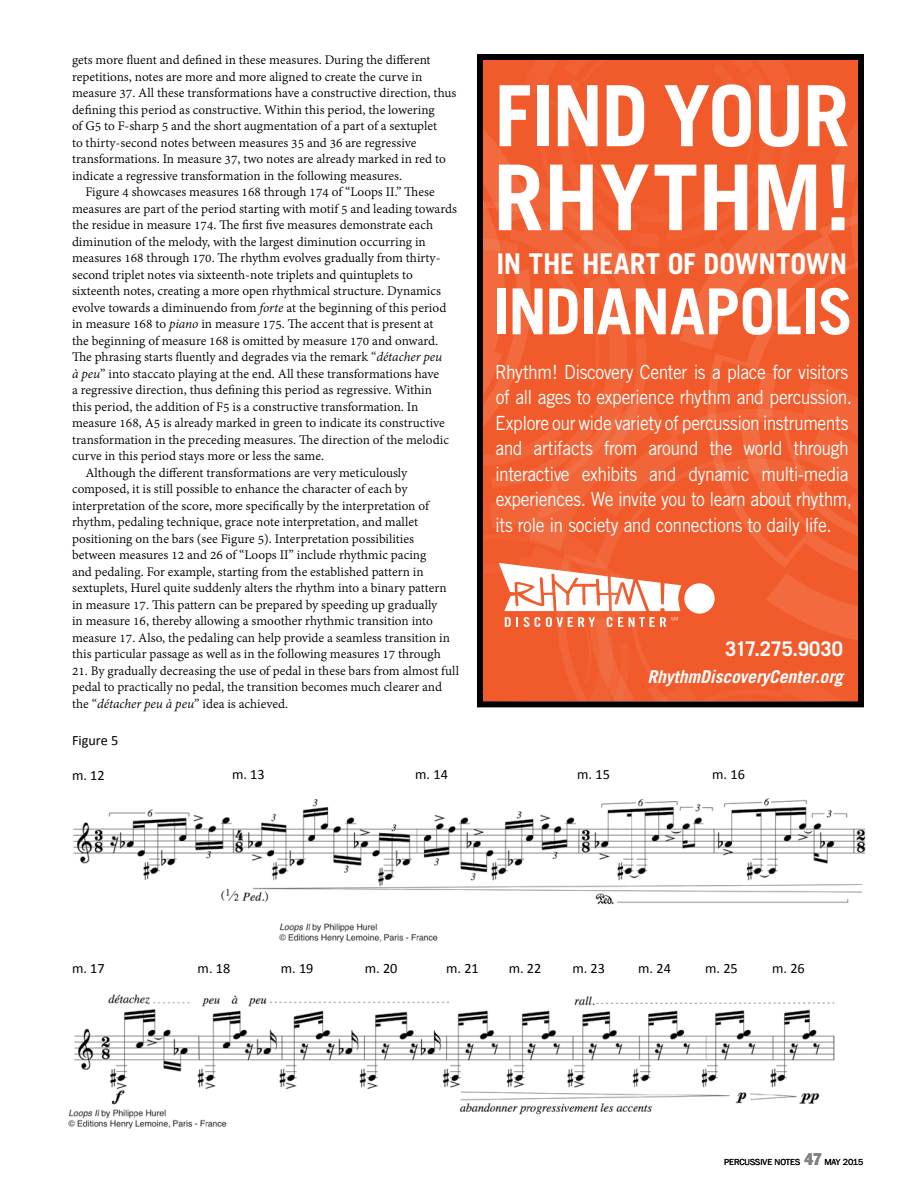
<style>
.page{position:relative;width:918px;height:1188px;background:#fff}
.page>*{position:absolute;margin:0;border:0;box-sizing:border-box;transform-origin:0 0}
.t1{font:700 90.9px "Trade Gothic";color:#fff}
.t2{font:700 84.45px "Trade Gothic";letter-spacing:-.025em;color:#fff}
.t3{font:700 63.6px "Trade Gothic";letter-spacing:-.01em;color:#fff}
.t4{font:700 28.65px "Trade Gothic";letter-spacing:-.005em;color:#fff}
.t5{font:700 20.25px "Trade Gothic";letter-spacing:-.005em;color:#fff}
.t6{font:19.5px/25.5px "Trade Gothic";letter-spacing:-.03em;color:#fff;scale:.9 1}
.t7{font:italic 700 17.7px "Trade Gothic";letter-spacing:-.005em;color:#fff}
.t8{font:14.25px/16.5px "Adobe Devanagari";color:#000}
.t9{font:14.25px "Calibri";color:#000}
.t10{font:9px "Franklin Gothic";color:#000}
.s1{font-style:italic}
.s2{font-stretch:condensed;font-size:16.5px;color:#808285}
</style>
<div class="page">
<img style="left:73px;top:798px;width:793px;height:145px">
<img style="left:68px;top:994px;width:767px;height:135px">
<svg style="left:484px;top:61px;width:373px;height:639px;background:#f16234"></svg>
<div style="left:477px;top:54px;width:387px;height:653px;border:6px solid #000"></div>
<p class="t8" style="left:72px;top:53px;width:360px">gets more fluent and defined in these measures. During the different</p>
<p class="t8" style="left:72px;top:69px;width:352px">repetitions, notes are more and more aligned to create the curve in</p>
<p class="t8" style="left:72px;top:86px;width:386px">measure 37. All these transformations have a constructive direction, thus</p>
<p class="t8" style="left:72px;top:102px;width:364px">defining this period as constructive. Within this period, the lowering</p>
<p class="t8" style="left:72px;top:119px;width:367px">of G5 to F-sharp 5 and the short augmentation of a part of a sextuplet</p>
<p class="t8" style="left:72px;top:135px;width:346px">to thirty-second notes between measures 35 and 36 are regressive</p>
<p class="t8" style="left:72px;top:152px;width:375px">transformations. In measure 37, two notes are already marked in red to</p>
<p class="t8" style="left:72px;top:168px;width:332px">indicate a regressive transformation in the following measures.</p>
<p class="t8" style="left:85px;top:185px;width:351px">Figure 4 showcases measures 168 through 174 of “Loops II.” These</p>
<p class="t8" style="left:72px;top:201px;width:386px">measures are part of the period starting with motif 5 and leading towards</p>
<p class="t8" style="left:72px;top:218px;width:363px">the residue in measure 174. The first five measures demonstrate each</p>
<p class="t8" style="left:72px;top:234px;width:355px">diminution of the melody, with the largest diminution occurring in</p>
<p class="t8" style="left:72px;top:251px;width:370px">measures 168 through 170. The rhythm evolves gradually from thirty-</p>
<p class="t8" style="left:72px;top:267px;width:342px">second triplet notes via sixteenth-note triplets and quintuplets to</p>
<p class="t8" style="left:72px;top:284px;width:371px">sixteenth notes, creating a more open rhythmical structure. Dynamics</p>
<p class="t8" style="left:72px;top:300px;width:376px">evolve towards a diminuendo from <span class="s1">forte</span> at the beginning of this period</p>
<p class="t8" style="left:72px;top:317px;width:363px">in measure 168 to <span class="s1">piano</span> in measure 175. The accent that is present at</p>
<p class="t8" style="left:72px;top:333px;width:368px">the beginning of measure 168 is omitted by measure 170 and onward.</p>
<p class="t8" style="left:72px;top:350px;width:372px">The phrasing starts fluently and degrades via the remark “<span class="s1">détacher peu</span></p>
<p class="t8" style="left:72px;top:366px;width:369px"><span class="s1">à peu</span>” into staccato playing at the end. All these transformations have</p>
<p class="t8" style="left:72px;top:383px;width:362px">a regressive direction, thus defining this period as regressive. Within</p>
<p class="t8" style="left:72px;top:399px;width:348px">this period, the addition of F5 is a constructive transformation. In</p>
<p class="t8" style="left:72px;top:416px;width:374px">measure 168, A5 is already marked in green to indicate its constructive</p>
<p class="t8" style="left:72px;top:432px;width:379px">transformation in the preceding measures. The direction of the melodic</p>
<p class="t8" style="left:72px;top:449px;width:254px">curve in this period stays more or less the same.</p>
<p class="t8" style="left:85px;top:465px;width:323px">Although the different transformations are very meticulously</p>
<p class="t8" style="left:72px;top:482px;width:337px">composed, it is still possible to enhance the character of each by</p>
<p class="t8" style="left:72px;top:498px;width:358px">interpretation of the score, more specifically by the interpretation of</p>
<p class="t8" style="left:72px;top:515px;width:348px">rhythm, pedaling technique, grace note interpretation, and mallet</p>
<p class="t8" style="left:72px;top:531px;width:344px">positioning on the bars (see Figure 5). Interpretation possibilities</p>
<p class="t8" style="left:72px;top:548px;width:356px">between measures 12 and 26 of “Loops II” include rhythmic pacing</p>
<p class="t8" style="left:72px;top:564px;width:353px">and pedaling. For example, starting from the established pattern in</p>
<p class="t8" style="left:72px;top:581px;width:376px">sextuplets, Hurel quite suddenly alters the rhythm into a binary pattern</p>
<p class="t8" style="left:72px;top:597px;width:367px">in measure 17. This pattern can be prepared by speeding up gradually</p>
<p class="t8" style="left:72px;top:614px;width:362px">in measure 16, thereby allowing a smoother rhythmic transition into</p>
<p class="t8" style="left:72px;top:630px;width:380px">measure 17. Also, the pedaling can help provide a seamless transition in</p>
<p class="t8" style="left:72px;top:647px;width:371px">this particular passage as well as in the following measures 17 through</p>
<p class="t8" style="left:72px;top:663px;width:389px">21. By gradually decreasing the use of pedal in these bars from almost full pedal to practically no pedal, the transition becomes much clearer and the “<span class="s1">détacher peu à peu</span>” idea is achieved.</p>
<p class="t9" style="left:72px;top:731px;width:48px">Figure 5</p>
<p class="t9" style="left:72px;top:766px;width:34px">m. 12</p>
<p class="t9" style="left:232px;top:766px;width:34px">m. 13</p>
<p class="t9" style="left:415px;top:766px;width:34px">m. 14</p>
<p class="t9" style="left:577px;top:766px;width:34px">m. 15</p>
<p class="t9" style="left:712px;top:766px;width:34px">m. 16</p>
<h2 class="t2" style="left:494px;top:64px;width:357px">FIND YOUR</h2>
<h1 class="t1" style="left:493px;top:142px;width:359px">RHYTHM!</h1>
<h3 class="t4" style="left:496px;top:246px;width:352px">IN THE HEART OF DOWNTOWN</h3>
<h3 class="t3" style="left:492px;top:273px;width:362px">INDIANAPOLIS</h3>
<p class="t6" style="left:495px;top:359px;width:398px">Rhythm! Discovery Center is a place for visitors of all ages to experience rhythm and percussion.<br>Explore our wide variety of percussion instruments and artifacts from around the world through interactive exhibits and dynamic multi-media experiences. We invite you to learn about rhythm, its role in society and connections to daily life.</p>
<h3 class="t5" style="left:725px;top:636px;width:119px">317.275.9030</h3>
<p class="t7" style="left:648px;top:666px;width:197px">RhythmDiscoveryCenter.org</p>
<p class="t9" style="left:72px;top:959px;width:34px">m. 17</p>
<p class="t9" style="left:198px;top:959px;width:34px">m. 18</p>
<p class="t9" style="left:281px;top:959px;width:34px">m. 19</p>
<p class="t9" style="left:365px;top:959px;width:34px">m. 20</p>
<p class="t9" style="left:446px;top:959px;width:34px">m. 21</p>
<p class="t9" style="left:509px;top:959px;width:34px">m. 22</p>
<p class="t9" style="left:572px;top:959px;width:34px">m. 23</p>
<p class="t9" style="left:638px;top:959px;width:34px">m. 24</p>
<p class="t9" style="left:705px;top:959px;width:34px">m. 25</p>
<p class="t9" style="left:772px;top:959px;width:34px">m. 26</p>
<p class="t10" style="left:724px;top:1156px;width:141px">PERCUSSIVE NOTES <span class="s2">47</span> MAY 2015</p>
</div>
